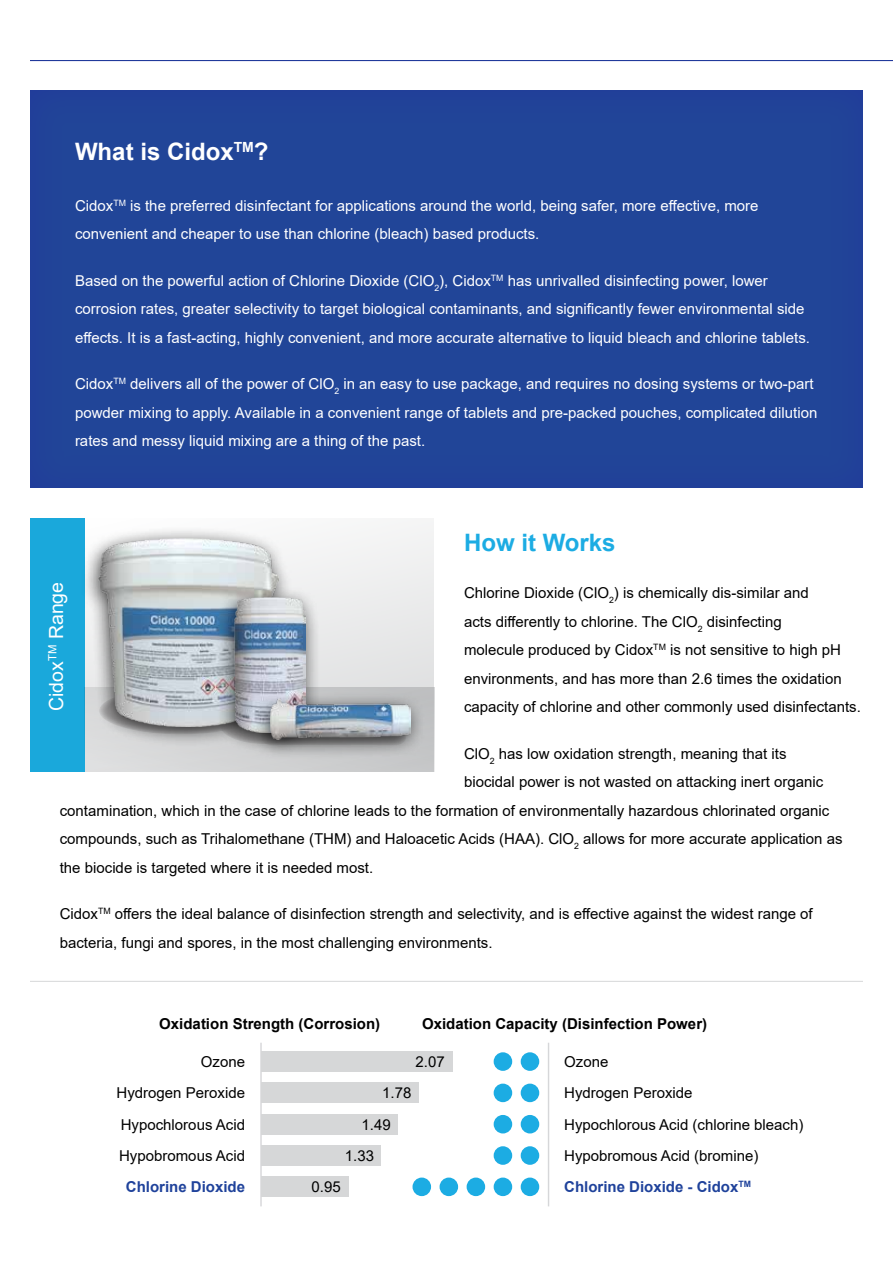
<style>
.page{position:relative;width:893px;height:1263px;background:#fff}
.page>*{position:absolute;margin:0;border:0;box-sizing:border-box;transform-origin:0 0}
.t1{font:700 24px "Arial";color:#fff}
.t2{font:700 24px "Arial";color:#1cace3}
.t3{font:19.5px "Arial";color:#fff}
.t4{font:15px/31.3px "Arial";color:#000}
.t5{font:15px/28.5px "Arial";color:#fff}
.t6{font:700 15px "Arial";color:#000}
.t7{font:700 15px "Arial";color:#1f429b}
.s1{font-weight:700;color:#1f429b}
</style>
<div class="page">
<div style="left:261px;top:1051px;width:192px;height:21px;background:#d6d7d8"></div>
<div style="left:261px;top:1082px;width:158px;height:21px;background:#d6d7d8"></div>
<div style="left:261px;top:1114px;width:137px;height:20px;background:#d6d7d8"></div>
<div style="left:261px;top:1145px;width:120px;height:21px;background:#d6d7d8"></div>
<div style="left:261px;top:1176px;width:87px;height:21px;background:#d6d7d8"></div>
<hr style="left:260px;top:1043px;width:2px;height:163px;background:#d6d7d9">
<hr style="left:548px;top:1043px;width:1px;height:163px;background:#d6d7d9">
<div style="left:494px;top:1177px;width:18px;height:19px;background:#1cace3;border-radius:50%"></div>
<div style="left:521px;top:1177px;width:18px;height:19px;background:#1cace3;border-radius:50%"></div>
<div style="left:467px;top:1177px;width:18px;height:19px;background:#1cace3;border-radius:50%"></div>
<div style="left:412px;top:1177px;width:19px;height:19px;background:#1cace3;border-radius:50%"></div>
<div style="left:440px;top:1177px;width:18px;height:19px;background:#1cace3;border-radius:50%"></div>
<div style="left:494px;top:1146px;width:18px;height:19px;background:#1cace3;border-radius:50%"></div>
<div style="left:521px;top:1146px;width:18px;height:19px;background:#1cace3;border-radius:50%"></div>
<div style="left:494px;top:1115px;width:18px;height:18px;background:#1cace3;border-radius:50%"></div>
<div style="left:521px;top:1115px;width:18px;height:18px;background:#1cace3;border-radius:50%"></div>
<div style="left:494px;top:1083px;width:18px;height:19px;background:#1cace3;border-radius:50%"></div>
<div style="left:521px;top:1083px;width:18px;height:19px;background:#1cace3;border-radius:50%"></div>
<div style="left:494px;top:1052px;width:18px;height:19px;background:#1cace3;border-radius:50%"></div>
<div style="left:521px;top:1052px;width:18px;height:19px;background:#1cace3;border-radius:50%"></div>
<div style="left:29px;top:89px;width:834px;height:402px;background:#214598"></div>
<hr style="left:28px;top:58px;width:865px;height:4px;background:#231fa4;opacity:.3">
<div style="left:82px;top:518px;width:352px;height:254px;background:linear-gradient(to right,#fdffff,#ecebeb)"></div>
<hr style="left:30px;top:981px;width:833px;height:1px;background:#d6d7d8">
<div style="left:30px;top:518px;width:54px;height:254px;background:#1aa8db"></div>
<div style="left:84px;top:688px;width:350px;height:84px;background:linear-gradient(to right,#dfdfe0,#c4c5c7)"></div>
<div style="left:81px;top:526px;width:211px;height:222px;background:#000;opacity:.75"></div>
<img style="left:98px;top:539px;width:180px;height:187px">
<div style="left:215px;top:585px;width:106px;height:169px;background:#000;opacity:.75"></div>
<img style="left:234px;top:598px;width:71px;height:135px">
<div style="left:252px;top:688px;width:174px;height:72px;background:#000;opacity:.75"></div>
<img style="left:271px;top:699px;width:139px;height:41px">
<h1 class="t1" style="left:75px;top:134px;width:195px">What is Cidox<sup>TM</sup>?</h1>
<p class="t5" style="left:75px;top:191px;width:685px">Cidox<sup>TM</sup> is the preferred disinfectant for applications around the world, being safer, more effective, more convenient and cheaper to use than chlorine (bleach) based products.</p>
<p class="t5" style="left:75px;top:266px;width:737px">Based on the powerful action of Chlorine Dioxide (ClO<sub>2</sub>), Cidox<sup>TM</sup> has unrivalled disinfecting power, lower corrosion rates, greater selectivity to target biological contaminants, and significantly fewer environmental side effects. It is a fast-acting, highly convenient, and more accurate alternative to liquid bleach and chlorine tablets.</p>
<p class="t5" style="left:75px;top:369px;width:744px">Cidox<sup>TM</sup> delivers all of the power of ClO<sub>2</sub> in an easy to use package, and requires no dosing systems or two-part powder mixing to apply. Available in a convenient range of tablets and pre-packed pouches, complicated dilution rates and messy liquid mixing are a thing of the past.</p>
<h1 class="t2" style="left:464px;top:526px;width:153px">How it Works</h1>
<p class="t4" style="left:464px;top:578px;width:398px;line-height:28.5px">Chlorine Dioxide (ClO<sub>2</sub>) is chemically dis-similar and<br>acts differently to chlorine. The ClO<sub>2</sub> disinfecting<br>molecule produced by Cidox<sup>TM</sup> is not sensitive to high pH environments, and has more than 2.6 times the oxidation capacity of chlorine and other commonly used disinfectants.</p>
<p class="t4" style="left:464px;top:737px;width:324px">ClO<sub>2</sub> has low oxidation strength, meaning that its</p>
<p class="t4" style="left:464px;top:766px;width:361px">biocidal power is not wasted on attacking inert organic</p>
<p class="t4" style="left:60px;top:794px;width:771px">contamination, which in the case of chlorine leads to the formation of environmentally hazardous chlorinated organic</p>
<p class="t4" style="left:60px;top:823px;width:784px">compounds, such as Trihalomethane (THM) and Haloacetic Acids (HAA). ClO<sub>2</sub> allows for more accurate application as</p>
<p class="t4" style="left:60px;top:851px;width:315px">the biocide is targeted where it is needed most.</p>
<p class="t4" style="left:60px;top:899px;width:754px;line-height:28.5px">Cidox<sup>TM</sup> offers the ideal balance of disinfection strength and selectivity, and is effective against the widest range of bacteria, fungi and spores, in the most challenging environments.</p>
<h2 class="t3" style="left:43px;top:711px;width:131px;rotate:-90deg">Cidox<sup>TM</sup> Range</h2>
<p class="t6" style="left:159px;top:1013px;width:222px">Oxidation Strength (Corrosion)</p>
<p class="t6" style="left:422px;top:1013px;width:287px">Oxidation Capacity (Disinfection Power)</p>
<p class="t4" style="left:117px;top:1046px;width:130px;text-align:justify;text-indent:84px">Ozone Hydrogen Peroxide Hypochlorous Acid Hypobromous Acid</p>
<p class="t7" style="left:126px;top:1176px;width:121px">Chlorine Dioxide</p>
<p class="t4" style="left:564px;top:1046px;width:241px">Ozone<br>Hydrogen Peroxide<br>Hypochlorous Acid (chlorine bleach)<br>Hypobromous Acid (bromine)<br><span class="s1">Chlorine Dioxide - Cidox</span><sup>TM</sup></p>
<p class="t4" style="left:416px;top:1046px;width:31px">2.07</p>
<p class="t4" style="left:382px;top:1077px;width:31px">1.78</p>
<p class="t4" style="left:362px;top:1108px;width:31px">1.49</p>
<p class="t4" style="left:345px;top:1140px;width:31px">1.33</p>
<p class="t4" style="left:311px;top:1171px;width:31px">0.95</p>
</div>
